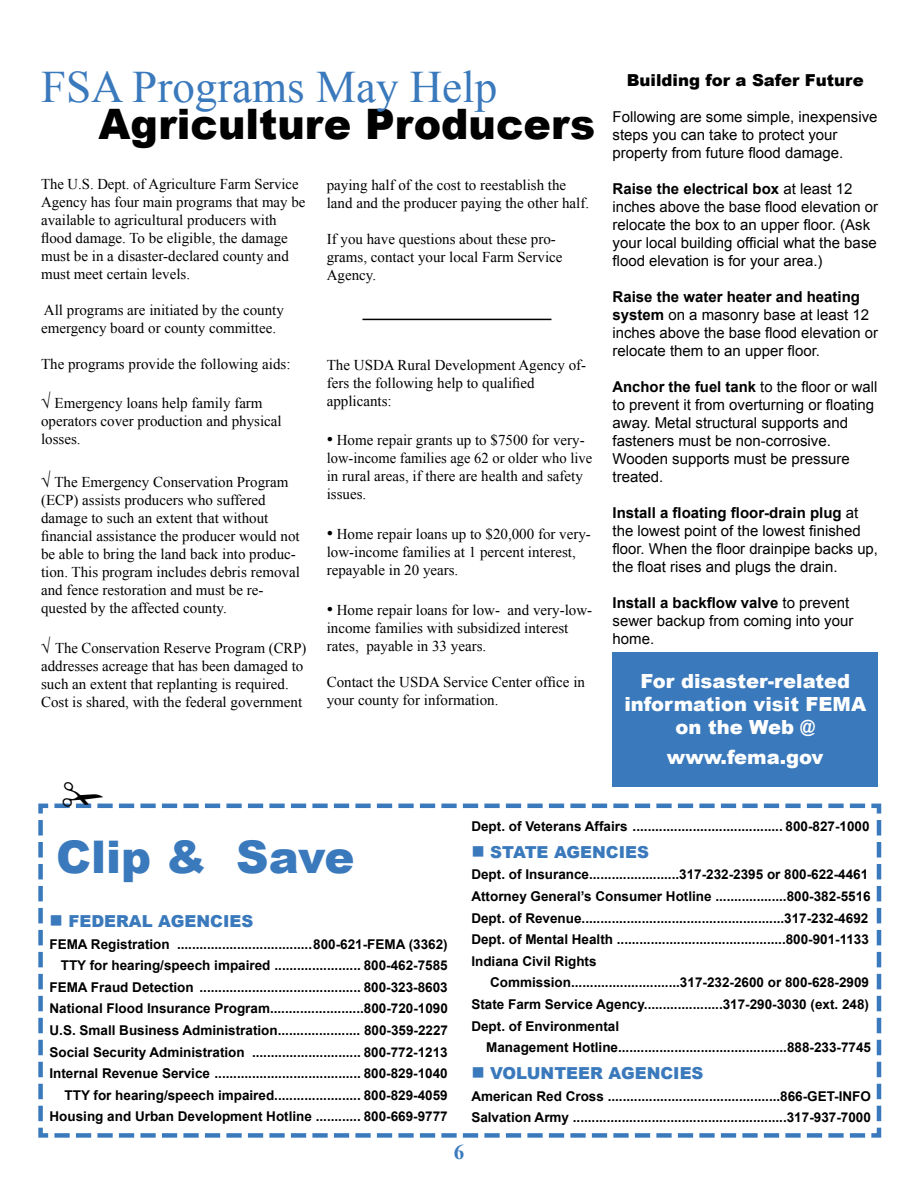
<style>
.page{position:relative;width:918px;height:1188px;background:#fff}
.page>*{position:absolute;margin:0;border:0;box-sizing:border-box;transform-origin:0 0}
.ColorHeadT30Left{font:45px "Times New Roman";color:#3a79bc}
.t1{font:900 45px "Arial";color:#3a79bc}
.HeadAB28Right{font:900 42px "Arial";color:#000}
.t2{font:700 21px "Times New Roman";color:#3a79bc}
.t3{font:900 19.5px "Arial";color:#fff}
.ColorABBd11Left{font:900 16.5px "Arial";color:#3a79bc}
.HeadAB11Center{font:900 16.5px "Arial";color:#000}
.ParaT10Left{font:15px/18px "Times New Roman";color:#000}
.ParaA10Left{font:15px/18px "Arial";color:#000}
.ParaBulT10Left{font:15px/18px "Times New Roman";color:#000}
.TeleABd9Left{font:700 13.5px "Arial";color:#000}
.s1{font-size:18px}
.s2{font-weight:700}
</style>
<div class="page">
<div style="left:613px;top:652px;width:265px;height:135px;background:#3a79bc"></div>
<hr style="left:362px;top:319px;width:189px;height:1px;background:#000">
<svg style="left:38px;top:781px;width:844px;height:357px"></svg>
<p class="ColorHeadT30Left" style="left:41px;top:57px;width:458px">FSA Programs May Help</p>
<p class="HeadAB28Right" style="left:98px;top:93px;width:499px">Agriculture Producers</p>
<p class="ParaT10Left" style="left:41px;top:174px;width:266px">The U.S. Dept. of Agriculture Farm Service Agency has four main programs that may be available to agricultural producers with flood damage. To be eligible, the damage</p>
<p class="ParaT10Left" style="left:41px;top:246px;width:249px">must be in a disaster-declared county and must meet certain levels.</p>
<p class="ParaT10Left" style="left:41px;top:300px;width:244px">All programs are initiated by the county emergency board or county committee.</p>
<p class="ParaT10Left" style="left:41px;top:354px;width:251px">The programs provide the following aids:</p>
<p class="ParaT10Left" style="left:41px;top:394px;width:242px">√ Emergency loans help family farm operators cover production and physical losses.</p>
<p class="ParaT10Left" style="left:41px;top:473px;width:260px">√ The Emergency Conservation Program (ECP) assists producers who suffered damage to such an extent that without financial assistance the producer would not be able to bring the land back into produc&shy;tion. This program includes debris removal and fence restoration and must be re&shy;quested by the affected county.</p>
<p class="ParaT10Left" style="left:41px;top:639px;width:267px">√ The Conservation Reserve Program (CRP)</p>
<p class="ParaT10Left" style="left:41px;top:657px;width:264px">addresses acreage that has been damaged to such an extent that replanting is required.<br>Cost is shared, with the federal government</p>
<p class="ParaT10Left" style="left:327px;top:176px;width:264px">paying half of the cost to reestablish the land and the producer paying the other half.</p>
<p class="ParaT10Left" style="left:327px;top:230px;width:237px">If you have questions about these pro&shy;grams, contact your local Farm Service<br>Agency.</p>
<p class="ParaT10Left" style="left:327px;top:356px;width:261px">The USDA Rural Development Agency of&shy;fers the following help to qualified applicants:</p>
<p class="ParaBulT10Left" style="left:327px;top:431px;width:267px"><span class="s1">•</span> Home repair grants up to $7500 for very&shy;low-income families age 62 or older who live in rural areas, if there are health and safety issues.</p>
<p class="ParaBulT10Left" style="left:327px;top:525px;width:266px"><span class="s1">•</span> Home repair loans up to $20,000 for very&shy;low-income families at 1 percent interest, repayable in 20 years.</p>
<p class="ParaBulT10Left" style="left:327px;top:600px;width:267px"><span class="s1">•</span> Home repair loans for low- and very-low&shy;income families with subsidized interest rates, payable in 33 years.</p>
<p class="ParaT10Left" style="left:327px;top:672px;width:260px">Contact the USDA Service Center office in your county for information.</p>
<p class="HeadAB11Center" style="left:627px;top:68px;width:239px">Building for a Safer Future</p>
<p class="ParaA10Left" style="left:613px;top:108px;width:267px">Following are some simple, inexpensive steps you can take to protect your property from future flood damage.</p>
<p class="ParaA10Left" style="left:613px;top:180px;width:267px"><span class="s2">Raise the electrical box</span> at least 12 inches above the base flood elevation or relocate the box to an upper floor. (Ask your local building official what the base flood elevation is for your area.)</p>
<p class="ParaA10Left" style="left:613px;top:288px;width:267px"><span class="s2">Raise the water heater and heating system</span> on a masonry base at least 12 inches above the base flood elevation or relocate them to an upper floor.</p>
<p class="ParaA10Left" style="left:613px;top:378px;width:266px"><span class="s2">Anchor the fuel tank</span> to the floor or wall to prevent it from overturning or floating away. Metal structural supports and fasteners must be non-corrosive.<br>Wooden supports must be pressure treated.</p>
<p class="ParaA10Left" style="left:613px;top:504px;width:267px"><span class="s2">Install a floating floor-drain plug</span> at the lowest point of the lowest finished floor. When the floor drainpipe backs up, the float rises and plugs the drain.</p>
<p class="ParaA10Left" style="left:613px;top:594px;width:242px"><span class="s2">Install a backflow valve</span> to prevent sewer backup from coming into your home.</p>
<p class="t3" style="left:641px;top:666px;width:211px">For disaster-related</p>
<p class="t3" style="left:624px;top:690px;width:243px">information visit FEMA</p>
<p class="t3" style="left:676px;top:713px;width:141px">on the Web @</p>
<p class="t3" style="left:667px;top:743px;width:158px">www.fema.gov</p>
<p class="t1" style="left:56px;top:824px;width:300px">Clip &amp; Save</p>
<p class="ColorABBd11Left" style="left:50px;top:909px;width:205px">■ FEDERAL AGENCIES</p>
<p class="TeleABd9Left" style="left:50px;top:935px;width:400px">FEMA Registration ....................................800-621-FEMA (3362)</p>
<p class="TeleABd9Left" style="left:61px;top:957px;width:388px">TTY for hearing/speech impaired ....................... 800-462-7585</p>
<p class="TeleABd9Left" style="left:50px;top:978px;width:400px">FEMA Fraud Detection ........................................... 800-323-8603</p>
<p class="TeleABd9Left" style="left:50px;top:1000px;width:400px">National Flood Insurance Program.........................800-720-1090</p>
<p class="TeleABd9Left" style="left:50px;top:1021px;width:400px">U.S. Small Business Administration...................... 800-359-2227</p>
<p class="TeleABd9Left" style="left:50px;top:1043px;width:400px">Social Security Administration ............................. 800-772-1213</p>
<p class="TeleABd9Left" style="left:50px;top:1065px;width:400px">Internal Revenue Service ....................................... 800-829-1040</p>
<p class="TeleABd9Left" style="left:65px;top:1086px;width:385px">TTY for hearing/speech impaired....................... 800-829-4059</p>
<p class="TeleABd9Left" style="left:50px;top:1108px;width:400px">Housing and Urban Development Hotline ............ 800-669-9777</p>
<p class="TeleABd9Left" style="left:471px;top:817px;width:400px">Dept. of Veterans Affairs ........................................ 800-827-1000</p>
<p class="ColorABBd11Left" style="left:471px;top:840px;width:179px">■ STATE AGENCIES</p>
<p class="TeleABd9Left" style="left:471px;top:866px;width:398px">Dept. of Insurance........................317-232-2395 or 800-622-4461</p>
<p class="TeleABd9Left" style="left:471px;top:887px;width:401px">Attorney General’s Consumer Hotline ...................800-382-5516</p>
<p class="TeleABd9Left" style="left:471px;top:909px;width:398px">Dept. of Revenue......................................................317-232-4692</p>
<p class="TeleABd9Left" style="left:471px;top:931px;width:399px">Dept. of Mental Health .............................................800-901-1133</p>
<p class="TeleABd9Left" style="left:471px;top:952px;width:127px">Indiana Civil Rights</p>
<p class="TeleABd9Left" style="left:490px;top:974px;width:380px">Commission.............................317-232-2600 or 800-628-2909</p>
<p class="TeleABd9Left" style="left:471px;top:995px;width:399px">State Farm Service Agency.....................317-290-3030 (ext. 248)</p>
<p class="TeleABd9Left" style="left:471px;top:1017px;width:149px">Dept. of Environmental</p>
<p class="TeleABd9Left" style="left:486px;top:1039px;width:386px">Management Hotline.............................................888-233-7745</p>
<p class="ColorABBd11Left" style="left:471px;top:1061px;width:234px">■ VOLUNTEER AGENCIES</p>
<p class="TeleABd9Left" style="left:471px;top:1087px;width:401px">American Red Cross ..............................................866-GET-INFO</p>
<p class="TeleABd9Left" style="left:471px;top:1109px;width:401px">Salvation Army .........................................................317-937-7000</p>
<h3 class="t2" style="left:454px;top:1137px;width:12px">6</h3>
</div>
